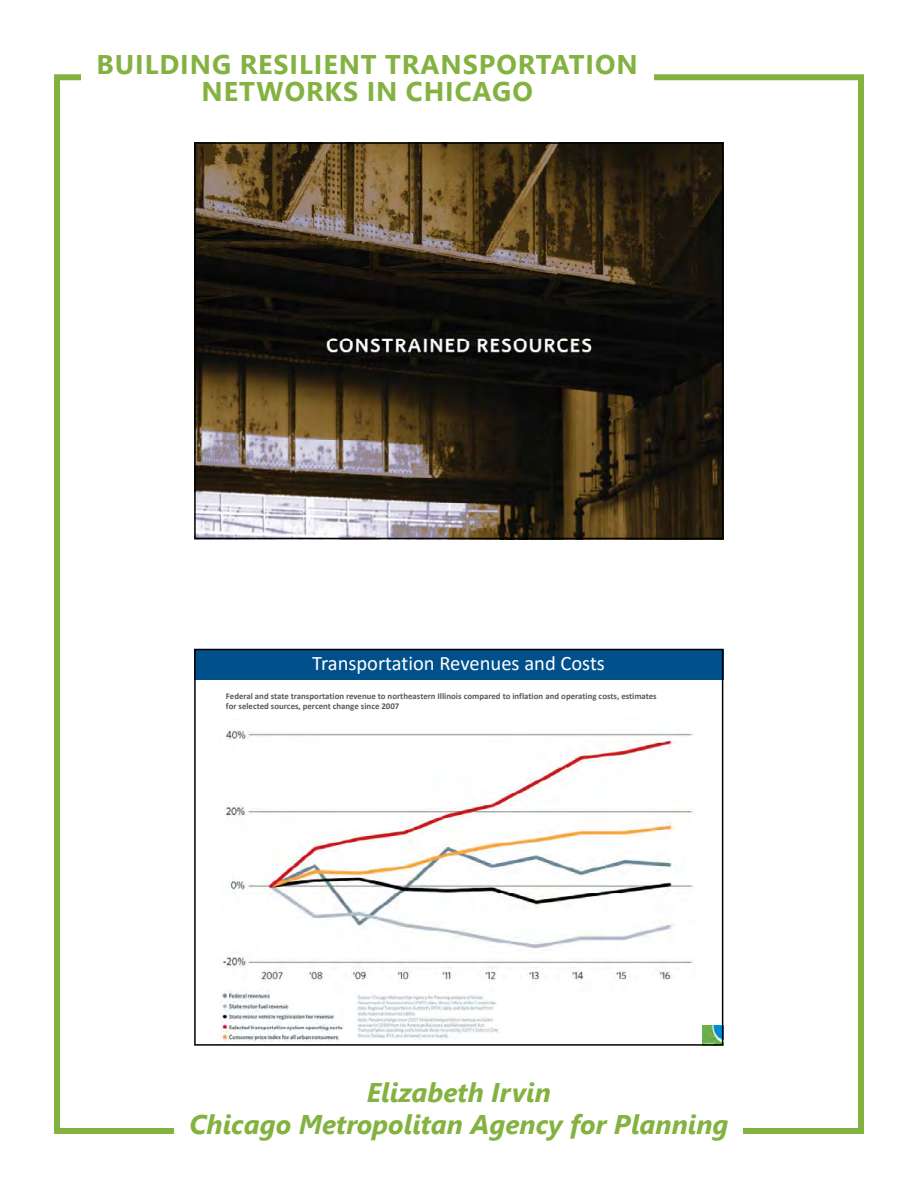
<style>
.page{position:relative;width:918px;height:1188px;background:#fff}
.page>*{position:absolute;margin:0;border:0;box-sizing:border-box;transform-origin:0 0}
.t1{font:italic 700 27px/32.4px "Segoe UI";color:#83b241;text-align:center}
.t2{font:700 27px/27px "Segoe UI";letter-spacing:.035em;color:#83b241;text-align:center}
.t3{font:20.55px "Calibri";color:#fff}
.t4{font:700 8.85px/10.6px "Calibri";color:#595959}
</style>
<div class="page">
<img style="left:197px;top:142px;width:527px;height:397px">
<div style="left:194px;top:142px;width:529px;height:397px;border:2px solid #000"></div>
<div style="left:194px;top:649px;width:529px;height:31px;background:#00508b"></div>
<img style="left:703px;top:1025px;width:17px;height:18px">
<img style="left:222px;top:730px;width:471px;height:261px">
<img style="left:221px;top:992px;width:122px;height:50px">
<img style="left:357px;top:994px;width:142px;height:46px">
<div style="left:194px;top:649px;width:529px;height:397px;border:2px solid #000"></div>
<div style="left:54px;top:74px;width:810px;height:1060px;border:6px solid #83b241"></div>
<div style="left:81px;top:54px;width:572px;height:47px;background:#fff"></div>
<div style="left:175px;top:1082px;width:568px;height:52px;background:#fff"></div>
<h1 class="t2" style="left:97px;top:50px;width:543px">BUILDING RESILIENT TRANSPORTATION<br>NETWORKS IN CHICAGO</h1>
<h2 class="t3" style="left:312px;top:649px;width:294px">Transportation Revenues and Costs</h2>
<p class="t4" style="left:226px;top:690px;width:432px">Federal and state transportation revenue to northeastern Illinois compared to inflation and operating costs, estimates for selected sources, percent change since 2007</p>
<h1 class="t1" style="left:189px;top:1074px;width:541px">Elizabeth Irvin<br>Chicago Metropolitan Agency for Planning</h1>
</div>
